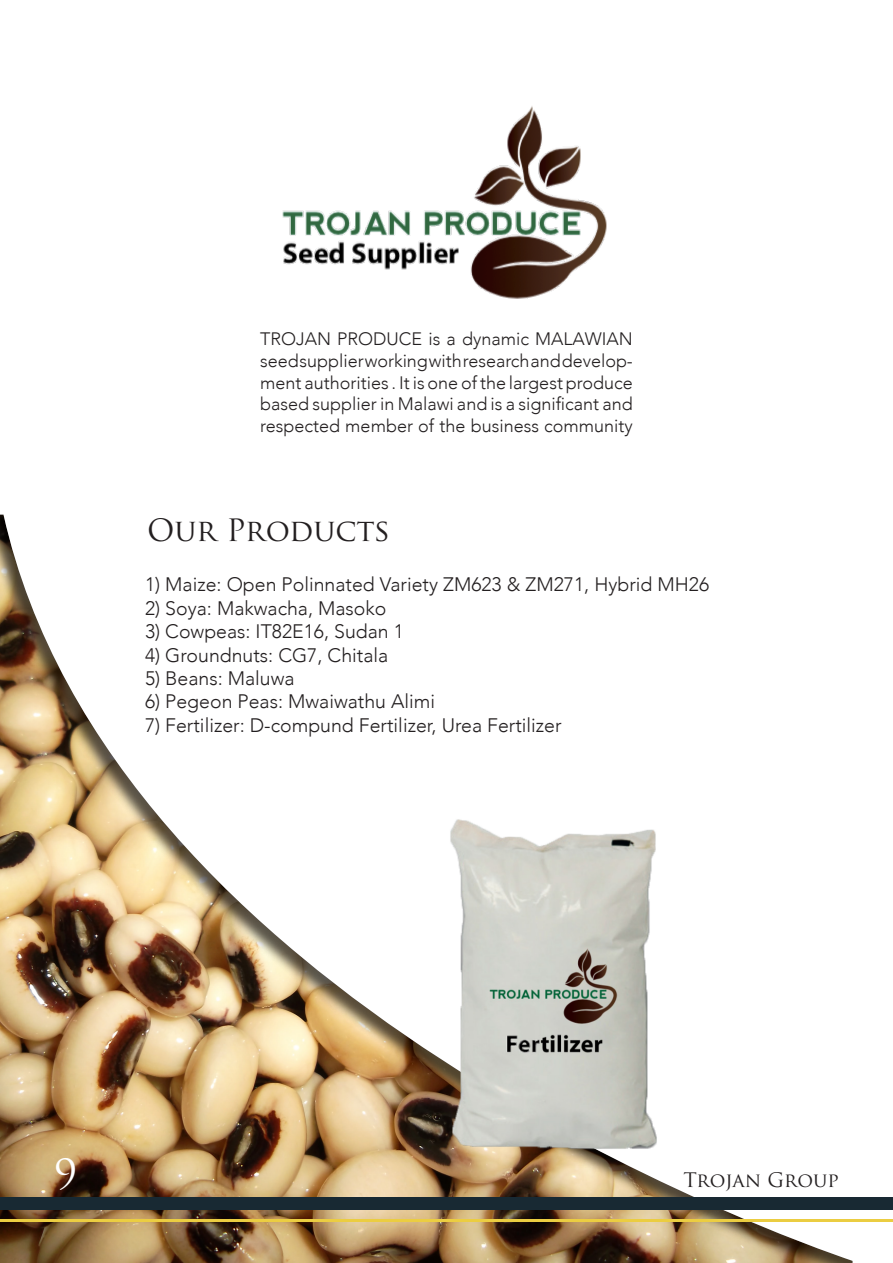
<style>
.page{position:relative;width:893px;height:1263px;background:#fff}
.page>*{position:absolute;margin:0;border:0;box-sizing:border-box;transform-origin:0 0}
.t1{font:40.5px "Trajan Pro";color:#fff}
.t2{font:30px "Trajan Pro";color:#231f20}
.t3{font:300 19.5px "Avenir";color:#231f20}
.t4{font:19.5px "Trajan Pro";color:#231f20}
.t5{font:300 18px/21.6px "Avenir";color:#231f20;text-align:justify}
</style>
<div class="page">
<div style="left:0;top:181px;width:860px;height:1082px;background:#231f20;opacity:.75"></div>
<div style="left:0;top:1197px;width:893px;height:13px;background:#182933"></div>
<hr style="left:0;top:1219px;width:893px;height:2px;background:#ebcd41">
<img style="left:272px;top:106px;width:349px;height:201px">
<img style="left:436px;top:809px;width:230px;height:350px">
<p class="t5" style="left:260px;top:328px;width:374px">TROJAN PRODUCE is a dynamic MALAWIAN seed supplier working with research and develop&shy;ment authorities . It is one of the largest produce based supplier in Malawi and is a significant and respected member of the business community</p>
<p class="t2" style="left:147px;top:511px;width:245px">Our Products</p>
<p class="t3" style="left:145px;top:573px;width:566px">1) Maize: Open Polinnated Variety ZM623 &amp; ZM271, Hybrid MH26</p>
<p class="t3" style="left:145px;top:597px;width:243px">2) Soya: Makwacha, Masoko</p>
<p class="t3" style="left:145px;top:620px;width:260px">3) Cowpeas: IT82E16, Sudan 1</p>
<p class="t3" style="left:145px;top:643px;width:245px">4) Groundnuts: CG7, Chitala</p>
<p class="t3" style="left:145px;top:667px;width:151px">5) Beans: Maluwa</p>
<p class="t3" style="left:145px;top:690px;width:292px">6) Pegeon Peas: Mwaiwathu Alimi</p>
<p class="t3" style="left:145px;top:714px;width:418px">7) Fertilizer: D-compund Fertilizer, Urea Fertilizer</p>
<p class="t1" style="left:54px;top:1149px;width:25px">9</p>
<p class="t4" style="left:683px;top:1168px;width:157px">Trojan Group</p>
</div>
